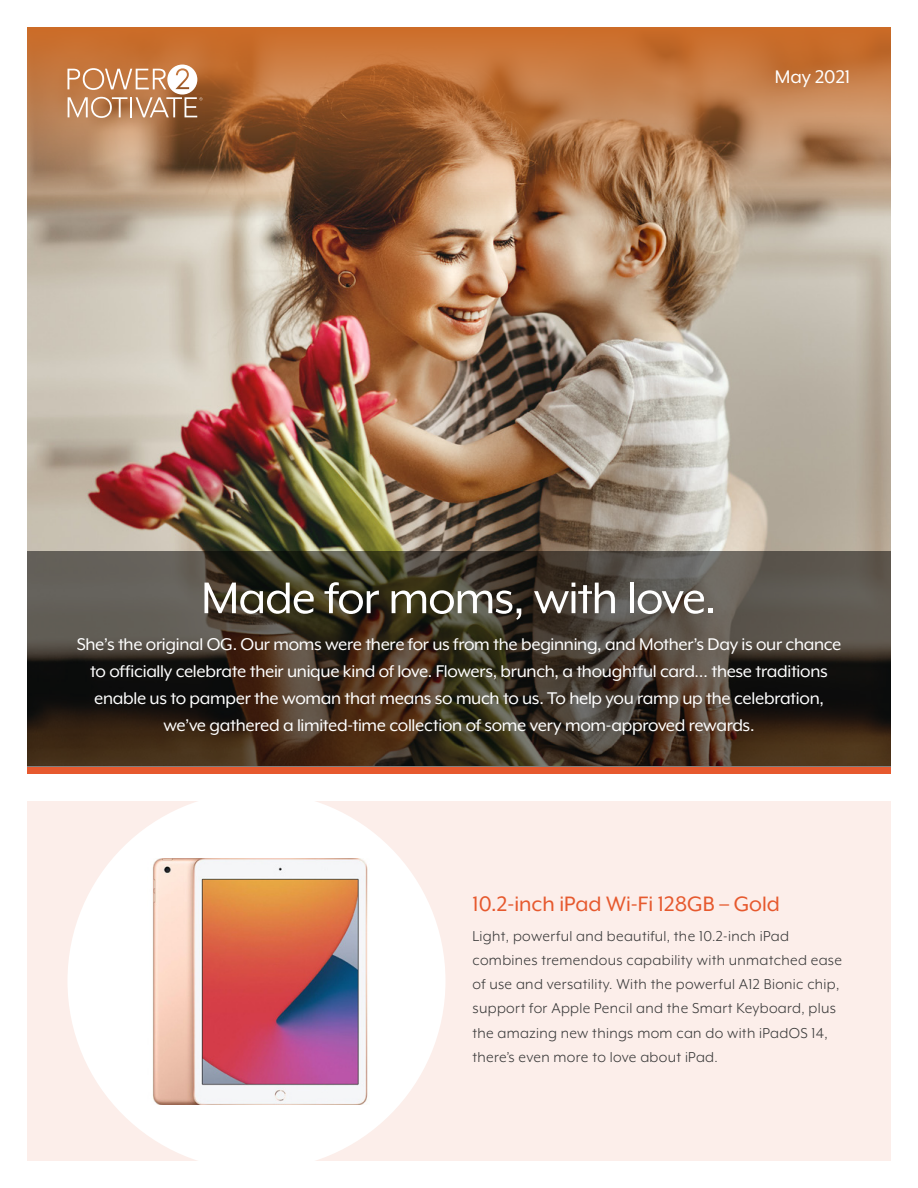
<style>
.page{position:relative;width:918px;height:1188px;background:#fff}
.page>*{position:absolute;margin:0;border:0;box-sizing:border-box;transform-origin:0 0}
.t1{font:51px "Mr Eaves XL Mod OT";letter-spacing:-.02em;color:#fff}
.t2{font:24px "Mr Eaves XL Mod OT";color:#e6592e}
.t3{font:21px "Mr Eaves XL Mod OT";color:#fff}
.t4{font:19.5px/27px "Mr Eaves XL Mod OT";letter-spacing:-.015em;color:#fff;text-align:center}
.t5{font:16.5px/24px "Mr Eaves XL Mod OT";letter-spacing:.02em;color:#393939}
</style>
<div class="page">
<img style="left:27px;top:216px;width:864px;height:335px">
<div style="left:27px;top:801px;width:864px;height:360px;background:#fceeea"></div>
<svg style="left:27px;top:551px;width:864px;height:216px;background:#42382c"></svg>
<svg style="left:27px;top:27px;width:864px;height:189px;background:#b0764a"></svg>
<div style="left:27px;top:767px;width:864px;height:7px;background:#e6592e"></div>
<svg style="left:68px;top:65px;width:135px;height:53px"></svg>
<div style="left:68px;top:792px;width:378px;height:378px;background:#fff;border-radius:50%"></div>
<img style="left:153px;top:859px;width:215px;height:245px">
<p class="t3" style="left:775px;top:66px;width:77px">May 2021</p>
<h1 class="t1" style="left:201px;top:572px;width:517px">Made for moms, with love.</h1>
<p class="t4" style="left:77px;top:631px;width:766px">She’s the original OG. Our moms were there for us from the beginning, and Mother’s Day is our chance to officially celebrate their unique kind of love. Flowers, brunch, a thoughtful card… these traditions enable us to pamper the woman that means so much to us. To help you ramp up the celebration, we’ve gathered a limited-time collection of some very mom-approved rewards.</p>
<p class="t2" style="left:472px;top:892px;width:309px">10.2-inch iPad Wi-Fi 128GB – Gold</p>
<p class="t5" style="left:472px;top:925px;width:371px">Light, powerful and beautiful, the 10.2-inch iPad combines tremendous capability with unmatched ease of use and versatility. With the powerful A12 Bionic chip, support for Apple Pencil and the Smart Keyboard, plus the amazing new things mom can do with iPadOS 14, there’s even more to love about iPad.</p>
</div>
